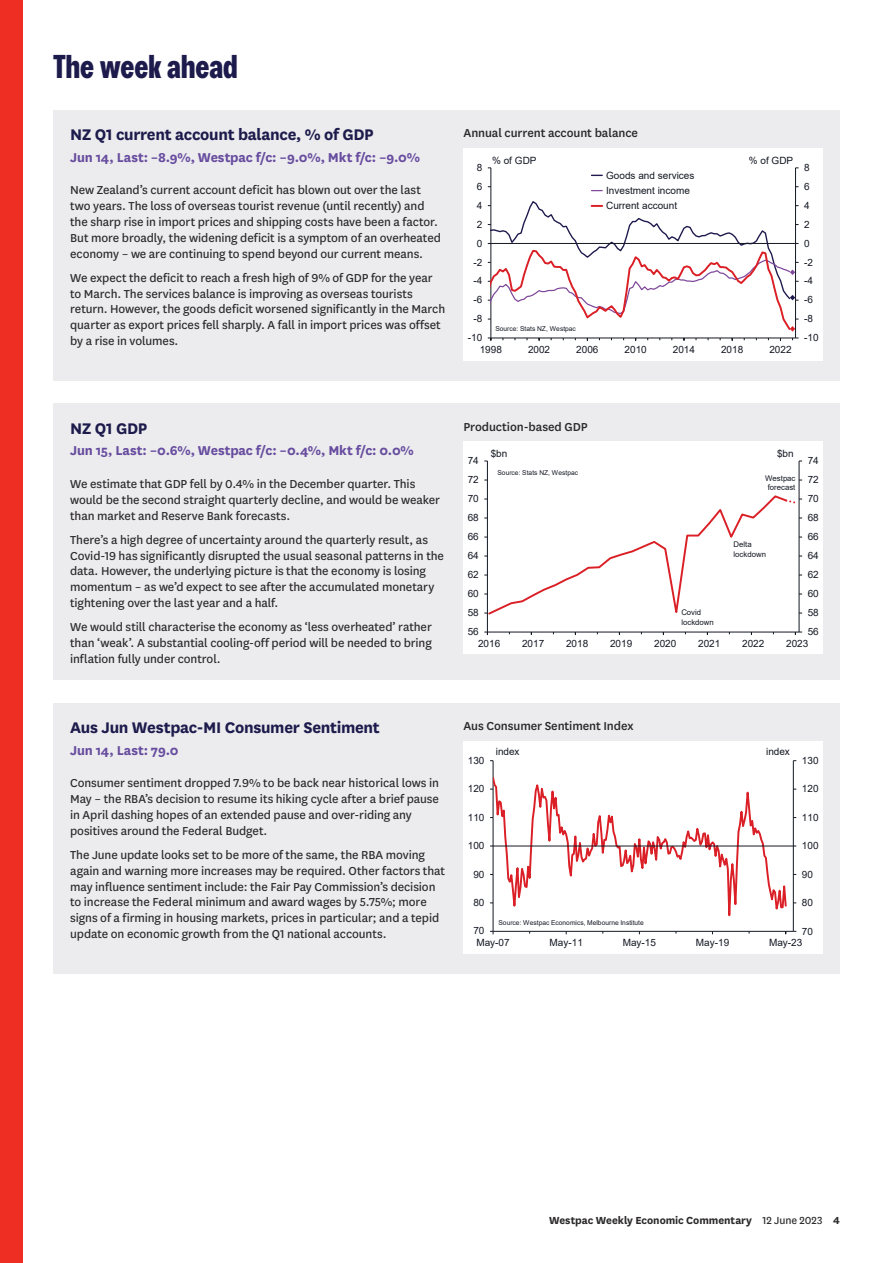
<style>
.page{position:relative;width:893px;height:1263px;background:#fff}
.page>*{position:absolute;margin:0;border:0;box-sizing:border-box;transform-origin:0 0}
.t1{font:700 33px "Westpac";color:#1c1b4c}
.t2{font:700 18px "National LF";letter-spacing:-.015em;color:#1c1b4c}
.t3{font:700 15px "National";letter-spacing:-.005em;color:#674c9f}
.t4{font:13.5px/15.8px "National LF";letter-spacing:-.005em;color:#2b292a}
.t5{font:500 13.5px "National LF";letter-spacing:-.005em;color:#2b292a}
.t6{font:700 12px "National LF";letter-spacing:-.005em;color:#2b292a}
.t7{font:10.05px/15.3px "Arial";letter-spacing:-.005em;color:#141823}
.t8{font:7.8px/9.3px "Arial";color:#141823}
.t9{font:6.6px "Arial";color:#141823}
.s1{font-weight:400}
</style>
<div class="page">
<div style="left:0;top:0;width:22px;height:1263px;background:#ee2e22"></div>
<div style="left:53px;top:110px;width:393px;height:270px;background:#ececee"></div>
<div style="left:446px;top:110px;width:394px;height:270px;background:#ececee"></div>
<div style="left:463px;top:148px;width:360px;height:212px;background:#fff"></div>
<hr style="left:795px;top:168px;width:1px;height:170px;background:#141823">
<hr style="left:491px;top:168px;width:1px;height:170px;background:#141823">
<hr style="left:491px;top:338px;width:304px;height:1px;background:#141823">
<svg style="left:488px;top:200px;width:307px;height:132px"></svg>
<div style="left:53px;top:403px;width:393px;height:277px;background:#ececee"></div>
<div style="left:446px;top:403px;width:394px;height:277px;background:#ececee"></div>
<div style="left:463px;top:441px;width:360px;height:213px;background:#fff"></div>
<hr style="left:799px;top:461px;width:1px;height:171px;background:#141823">
<hr style="left:487px;top:461px;width:1px;height:171px;background:#141823">
<hr style="left:487px;top:632px;width:312px;height:1px;background:#141823">
<svg style="left:484px;top:494px;width:318px;height:130px"></svg>
<div style="left:53px;top:703px;width:393px;height:270px;background:#ececee"></div>
<div style="left:446px;top:703px;width:394px;height:270px;background:#ececee"></div>
<div style="left:463px;top:741px;width:360px;height:212px;background:#fff"></div>
<hr style="left:793px;top:761px;width:1px;height:170px;background:#141823">
<hr style="left:493px;top:761px;width:1px;height:170px;background:#141823">
<hr style="left:493px;top:931px;width:300px;height:1px;background:#141823">
<svg style="left:493px;top:770px;width:295px;height:162px"></svg>
<hr style="left:493px;top:846px;width:300px;height:1px;background:#141823">
<h1 class="t1" style="left:53px;top:47px;width:186px">The week ahead</h1>
<h2 class="t2" style="left:70px;top:122px;width:305px">NZ Q1 current account balance, % of GDP</h2>
<p class="t3" style="left:70px;top:147px;width:351px">Jun 14, Last: –8.9%, Westpac f/c: –9.0%, Mkt f/c: –9.0%</p>
<p class="t4" style="left:70px;top:182px;width:372px">New Zealand’s current account deficit has blown out over the last two years. The loss of overseas tourist revenue (until recently) and the sharp rise in import prices and shipping costs have been a factor.<br>But more broadly, the widening deficit is a symptom of an overheated economy – we are continuing to spend beyond our current means.</p>
<p class="t4" style="left:70px;top:269px;width:377px">We expect the deficit to reach a fresh high of 9% of GDP for the year to March. The services balance is improving as overseas tourists return. However, the goods deficit worsened significantly in the March quarter as export prices fell sharply. A fall in import prices was offset by a rise in volumes.</p>
<p class="t5" style="left:463px;top:124px;width:176px">Annual current account balance</p>
<p class="t7" style="left:477px;top:160px;width:7px">8</p>
<p class="t7" style="left:477px;top:179px;width:7px">6</p>
<p class="t7" style="left:477px;top:198px;width:7px">4</p>
<p class="t7" style="left:492px;top:153px;width:46px">% of GDP</p>
<p class="t7" style="left:749px;top:153px;width:46px">% of GDP</p>
<p class="t7" style="left:606px;top:167px;width:90px">Goods and services<br>Investment income<br>Current account</p>
<p class="t7" style="left:804px;top:160px;width:7px">8</p>
<p class="t7" style="left:804px;top:179px;width:7px">6</p>
<p class="t7" style="left:804px;top:198px;width:7px">4</p>
<p class="t7" style="left:477px;top:216px;width:7px">2</p>
<p class="t7" style="left:804px;top:216px;width:7px">2</p>
<p class="t7" style="left:477px;top:235px;width:7px">0</p>
<p class="t7" style="left:804px;top:235px;width:7px">0</p>
<p class="t7" style="left:473px;top:254px;width:10px">-2</p>
<p class="t7" style="left:804px;top:254px;width:10px">-2</p>
<p class="t7" style="left:473px;top:273px;width:10px">-4</p>
<p class="t7" style="left:804px;top:273px;width:10px">-4</p>
<p class="t7" style="left:473px;top:292px;width:10px">-6</p>
<p class="t7" style="left:804px;top:292px;width:10px">-6</p>
<p class="t7" style="left:473px;top:311px;width:10px">-8</p>
<p class="t7" style="left:804px;top:311px;width:10px">-8</p>
<p class="t7" style="left:468px;top:330px;width:16px">-10</p>
<p class="t9" style="left:495px;top:324px;width:82px">Source: Stats NZ, Westpac</p>
<p class="t7" style="left:804px;top:330px;width:16px">-10</p>
<p class="t7" style="left:480px;top:342px;width:24px">1998</p>
<p class="t7" style="left:528px;top:342px;width:24px">2002</p>
<p class="t7" style="left:576px;top:342px;width:24px">2006</p>
<p class="t7" style="left:624px;top:342px;width:24px">2010</p>
<p class="t7" style="left:673px;top:342px;width:24px">2014</p>
<p class="t7" style="left:721px;top:342px;width:24px">2018</p>
<p class="t7" style="left:769px;top:342px;width:24px">2022</p>
<h2 class="t2" style="left:70px;top:416px;width:79px">NZ Q1 GDP</h2>
<p class="t3" style="left:70px;top:440px;width:345px">Jun 15, Last: –0.6%, Westpac f/c: –0.4%, Mkt f/c: 0.0%</p>
<p class="t4" style="left:70px;top:475px;width:371px">We estimate that GDP fell by 0.4% in the December quarter. This would be the second straight quarterly decline, and would be weaker than market and Reserve Bank forecasts.</p>
<p class="t4" style="left:70px;top:531px;width:375px">There’s a high degree of uncertainty around the quarterly result, as Covid-19 has significantly disrupted the usual seasonal patterns in the data. However, the underlying picture is that the economy is losing momentum – as we’d expect to see after the accumulated monetary tightening over the last year and a half.</p>
<p class="t4" style="left:70px;top:618px;width:363px;text-align:justify">We would still characterise the economy as ‘less overheated’ rather than ‘weak’. A substantial cooling-off period will be needed to bring inflation fully under control.</p>
<p class="t5" style="left:463px;top:417px;width:126px">Production-based GDP</p>
<p class="t7" style="left:468px;top:453px;width:13px">74</p>
<p class="t7" style="left:468px;top:472px;width:13px">72</p>
<p class="t7" style="left:491px;top:446px;width:18px">$bn</p>
<p class="t7" style="left:777px;top:446px;width:18px">$bn</p>
<p class="t9" style="left:497px;top:468px;width:82px">Source: Stats NZ, Westpac</p>
<p class="t8" style="left:765px;top:474px;width:32px;text-align:center">Westpac forecast</p>
<p class="t7" style="left:808px;top:453px;width:13px">74</p>
<p class="t7" style="left:808px;top:472px;width:13px">72</p>
<p class="t7" style="left:468px;top:491px;width:13px">70</p>
<p class="t7" style="left:808px;top:491px;width:13px">70</p>
<p class="t7" style="left:468px;top:510px;width:13px">68</p>
<p class="t7" style="left:808px;top:510px;width:13px">68</p>
<p class="t7" style="left:468px;top:529px;width:13px">66</p>
<p class="t7" style="left:468px;top:548px;width:13px">64</p>
<p class="t8" style="left:734px;top:540px;width:34px">Delta lockdown</p>
<p class="t7" style="left:808px;top:529px;width:13px">66</p>
<p class="t7" style="left:808px;top:548px;width:13px">64</p>
<p class="t7" style="left:468px;top:567px;width:13px">62</p>
<p class="t7" style="left:808px;top:567px;width:13px">62</p>
<p class="t7" style="left:468px;top:586px;width:13px">60</p>
<p class="t7" style="left:808px;top:586px;width:13px">60</p>
<p class="t7" style="left:468px;top:605px;width:13px">58</p>
<p class="t8" style="left:681px;top:608px;width:34px">Covid lockdown</p>
<p class="t7" style="left:808px;top:605px;width:13px">58</p>
<p class="t7" style="left:468px;top:624px;width:13px">56</p>
<p class="t7" style="left:808px;top:624px;width:13px">56</p>
<p class="t7" style="left:478px;top:636px;width:24px">2016</p>
<p class="t7" style="left:522px;top:636px;width:24px">2017</p>
<p class="t7" style="left:566px;top:636px;width:24px">2018</p>
<p class="t7" style="left:610px;top:636px;width:24px">2019</p>
<p class="t7" style="left:654px;top:636px;width:24px">2020</p>
<p class="t7" style="left:698px;top:636px;width:24px">2021</p>
<p class="t7" style="left:742px;top:636px;width:24px">2022</p>
<p class="t7" style="left:786px;top:636px;width:24px">2023</p>
<h2 class="t2" style="left:70px;top:715px;width:311px">Aus Jun Westpac-MI Consumer Sentiment</h2>
<p class="t3" style="left:70px;top:739px;width:110px">Jun 14, Last: 79.0</p>
<p class="t4" style="left:70px;top:775px;width:370px">Consumer sentiment dropped 7.9% to be back near historical lows in May – the RBA’s decision to resume its hiking cycle after a brief pause in April dashing hopes of an extended pause and over-riding any positives around the Federal Budget.</p>
<p class="t4" style="left:70px;top:846px;width:376px">The June update looks set to be more of the same, the RBA moving again and warning more increases may be required. Other factors that may influence sentiment include: the Fair Pay Commission’s decision to increase the Federal minimum and award wages by 5.75%; more signs of a firming in housing markets, prices in particular; and a tepid update on economic growth from the Q1 national accounts.</p>
<p class="t5" style="left:463px;top:716px;width:171px">Aus Consumer Sentiment Index</p>
<p class="t7" style="left:468px;top:753px;width:18px">130</p>
<p class="t7" style="left:496px;top:744px;width:25px">index</p>
<p class="t7" style="left:766px;top:744px;width:25px">index</p>
<p class="t7" style="left:802px;top:753px;width:18px">130</p>
<p class="t7" style="left:468px;top:781px;width:18px">120</p>
<p class="t7" style="left:802px;top:781px;width:18px">120</p>
<p class="t7" style="left:468px;top:809px;width:18px">110</p>
<p class="t7" style="left:802px;top:809px;width:18px">110</p>
<p class="t7" style="left:468px;top:838px;width:18px">100</p>
<p class="t7" style="left:802px;top:838px;width:18px">100</p>
<p class="t7" style="left:473px;top:866px;width:13px">90</p>
<p class="t7" style="left:802px;top:866px;width:13px">90</p>
<p class="t7" style="left:473px;top:895px;width:13px">80</p>
<p class="t7" style="left:802px;top:895px;width:13px">80</p>
<p class="t7" style="left:473px;top:923px;width:13px">70</p>
<p class="t9" style="left:498px;top:918px;width:147px">Source: Westpac Economics, Melbourne Institute</p>
<p class="t7" style="left:802px;top:923px;width:13px">70</p>
<p class="t7" style="left:476px;top:935px;width:35px">May-07</p>
<p class="t7" style="left:550px;top:935px;width:35px">May-11</p>
<p class="t7" style="left:623px;top:935px;width:35px">May-15</p>
<p class="t7" style="left:696px;top:935px;width:35px">May-19</p>
<p class="t7" style="left:769px;top:935px;width:35px">May-23</p>
<p class="t6" style="left:549px;top:1212px;width:292px">Westpac Weekly Economic Commentary <span class="s1">12 June 2023</span> 4</p>
</div>
